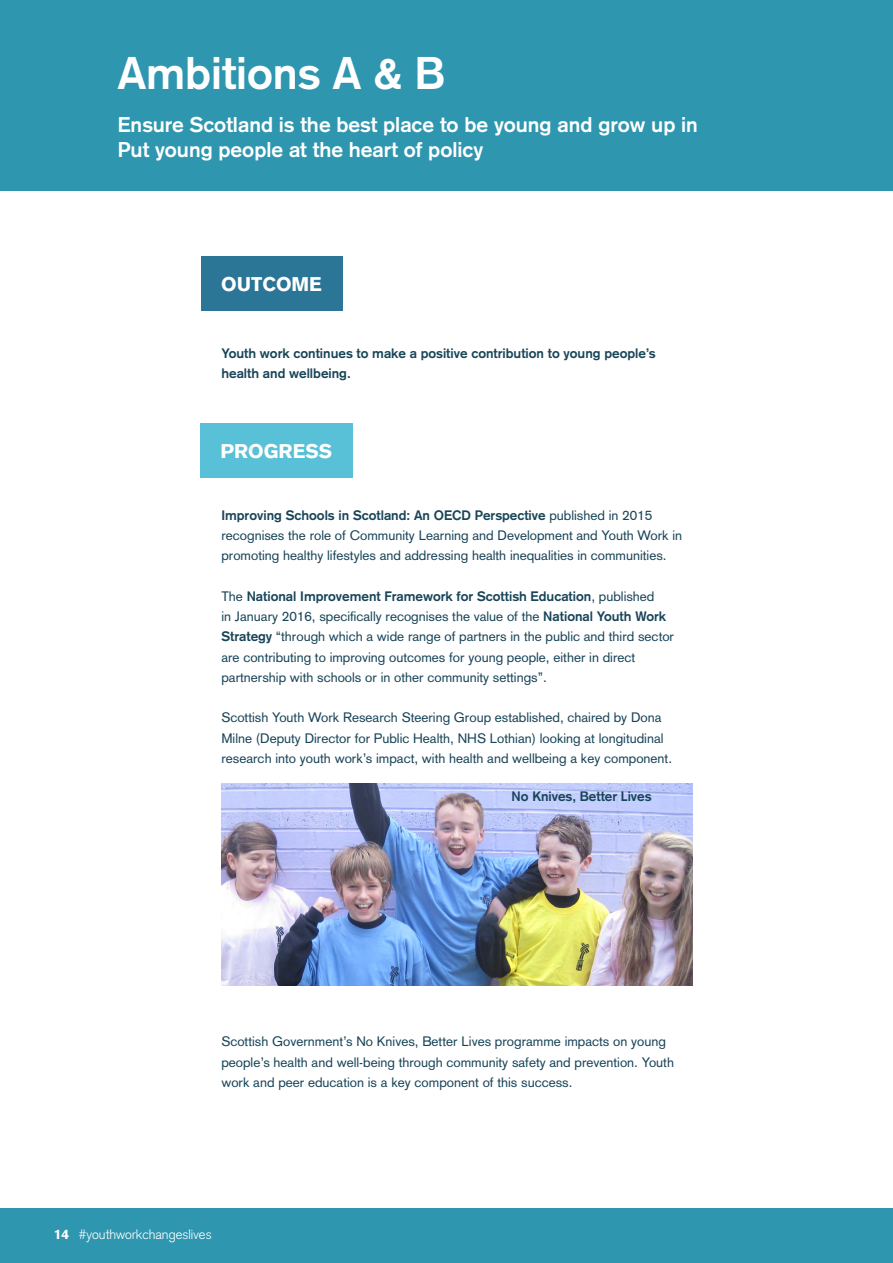
<style>
.page{position:relative;width:893px;height:1263px;background:#fff}
.page>*{position:absolute;margin:0;border:0;box-sizing:border-box;transform-origin:0 0}
.t1{font:700 45px "Akzidenz Grotesk";color:#fff}
.t2{font:700 21px/25.2px "Akzidenz Grotesk";color:#fff}
.t3{font:900 19.5px "Akzidenz Grotesk";color:#fff}
.t4{font:13.5px/20.2px "Akzidenz Grotesk";color:#184458}
.t5{font:700 13.5px/20.2px "Akzidenz Grotesk";color:#184458}
.t6{font:300 13.5px "Akzidenz Grotesk";color:#fff}
.s1{font-weight:700}
.s2{font-weight:900}
</style>
<div class="page">
<div style="left:0;top:1208px;width:893px;height:55px;background:#2f96af"></div>
<div style="left:0;top:0;width:893px;height:190px;background:#2f96af"></div>
<div style="left:201px;top:256px;width:141px;height:54px;background:#2b7596"></div>
<div style="left:201px;top:423px;width:152px;height:54px;background:#59c1d7"></div>
<img style="left:221px;top:783px;width:471px;height:203px">
<h1 class="t1" style="left:118px;top:46px;width:328px">Ambitions A &amp; B</h1>
<h2 class="t2" style="left:118px;top:112px;width:582px">Ensure Scotland is the best place to be young and grow up in<br>Put young people at the heart of policy</h2>
<h3 class="t3" style="left:221px;top:272px;width:102px">OUTCOME</h3>
<p class="t5" style="left:221px;top:343px;width:436px">Youth work continues to make a positive contribution to young people’s health and wellbeing.</p>
<h3 class="t3" style="left:220px;top:439px;width:113px">PROGRESS</h3>
<p class="t4" style="left:221px;top:505px;width:462px"><span class="s1">Improving Schools in Scotland: An OECD Perspective</span> published in 2015 recognises the role of Community Learning and Development and Youth Work in promoting healthy lifestyles and addressing health inequalities in communities.</p>
<p class="t4" style="left:221px;top:586px;width:454px">The <span class="s1">National Improvement Framework for Scottish Education</span>, published<br>in January 2016, specifically recognises the value of the <span class="s1">National Youth Work Strategy</span> “through which a wide range of partners in the public and third sector are contributing to improving outcomes for young people, either in direct partnership with schools or in other community settings”.</p>
<p class="t4" style="left:221px;top:707px;width:452px">Scottish Youth Work Research Steering Group established, chaired by Dona<br>Milne (Deputy Director for Public Health, NHS Lothian) looking at longitudinal research into youth work’s impact, with health and wellbeing a key component.</p>
<p class="t5" style="left:512px;top:786px;width:141px">No Knives, Better Lives</p>
<p class="t4" style="left:221px;top:1031px;width:454px">Scottish Government’s No Knives, Better Lives programme impacts on young people’s health and well-being through community safety and prevention. Youth work and peer education is a key component of this success.</p>
<p class="t6" style="left:54px;top:1226px;width:159px"><span class="s2">14</span> #youthworkchangeslives</p>
</div>
